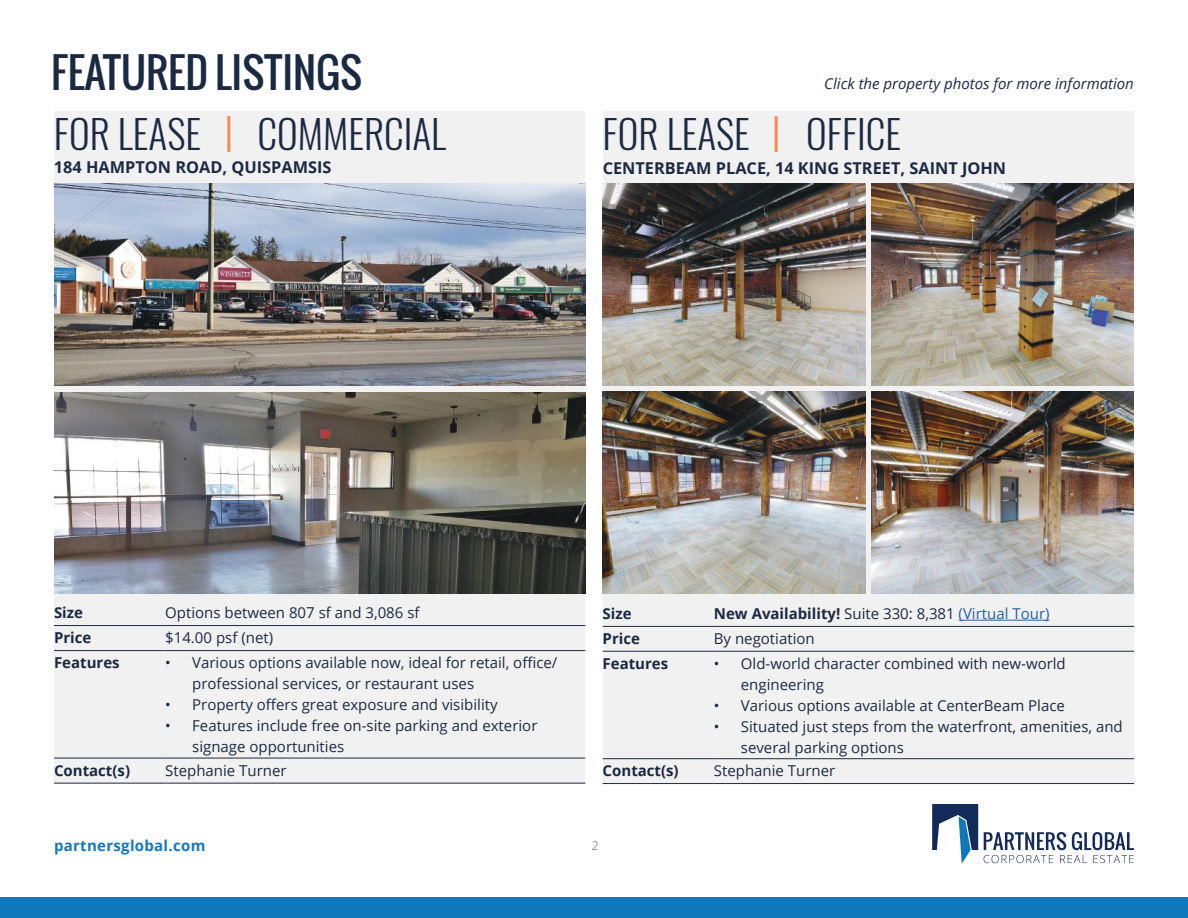
<style>
.page{position:relative;width:1188px;height:918px;background:#fff}
.page>*{position:absolute;margin:0;border:0;box-sizing:border-box;transform-origin:0 0}
.t1{font:40.95px "Oswald";color:#1b2a43}
.t2{font:300 39.3px "Oswald";color:#1b2a43}
.t3{font:700 16.35px "Open Sans";color:#1b2a43}
.t4{font:15px/21px "Open Sans";color:#1b2a43}
.t5{font:700 15px "Open Sans";color:#1b2a43}
.t6{font:italic 15px "Open Sans";color:#1b2a43}
.t7{font:700 15px "Open Sans";letter-spacing:.02em;color:#1677bd}
.t8{font:300 12px "Open Sans";color:#5f5f60}
.s1{font-weight:400}
.s2{font-weight:400;color:#255fa0}
</style>
<div class="page">
<svg style="left:932px;top:804px;width:46px;height:60px"></svg>
<svg style="left:984px;top:832px;width:150px;height:31px"></svg>
<div style="left:0;top:897px;width:1188px;height:21px;background:#1077bd"></div>
<div style="left:54px;top:111px;width:531px;height:673px;background:#f2f1f1"></div>
<div style="left:603px;top:111px;width:531px;height:673px;background:#f2f1f1"></div>
<hr style="left:165px;top:625px;width:420px;height:1px;background:#1b2a43">
<hr style="left:165px;top:650px;width:420px;height:1px;background:#1b2a43">
<hr style="left:165px;top:758px;width:420px;height:1px;background:#1b2a43">
<hr style="left:165px;top:783px;width:420px;height:1px;background:#1b2a43">
<hr style="left:54px;top:625px;width:111px;height:1px;background:#1b2a43">
<hr style="left:54px;top:650px;width:111px;height:1px;background:#1b2a43">
<hr style="left:54px;top:758px;width:111px;height:1px;background:#1b2a43">
<hr style="left:54px;top:783px;width:111px;height:1px;background:#1b2a43">
<hr style="left:714px;top:626px;width:420px;height:1px;background:#1b2a43">
<hr style="left:714px;top:651px;width:420px;height:1px;background:#1b2a43">
<hr style="left:714px;top:758px;width:420px;height:1px;background:#1b2a43">
<hr style="left:714px;top:783px;width:420px;height:1px;background:#1b2a43">
<hr style="left:603px;top:626px;width:111px;height:1px;background:#1b2a43">
<hr style="left:603px;top:651px;width:111px;height:1px;background:#1b2a43">
<hr style="left:603px;top:758px;width:111px;height:1px;background:#1b2a43">
<hr style="left:603px;top:783px;width:111px;height:1px;background:#1b2a43">
<hr style="left:959px;top:620px;width:91px;height:1px;background:#255fa0">
<img style="left:54px;top:184px;width:531px;height:201px">
<img style="left:54px;top:392px;width:531px;height:202px">
<hr style="left:227px;top:116px;width:3px;height:36px;background:#f9884b">
<hr style="left:775px;top:116px;width:3px;height:36px;background:#f9884b">
<img style="left:603px;top:183px;width:262px;height:203px">
<img style="left:872px;top:183px;width:262px;height:203px">
<img style="left:603px;top:392px;width:262px;height:202px">
<img style="left:872px;top:392px;width:262px;height:202px">
<h1 class="t1" style="left:51px;top:42px;width:313px">FEATURED LISTINGS</h1>
<h2 class="t2" style="left:54px;top:99px;width:149px">FOR LEASE</h2>
<h2 class="t2" style="left:257px;top:99px;width:190px">COMMERCIAL</h2>
<p class="t3" style="left:54px;top:156px;width:279px">184 HAMPTON ROAD, QUISPAMSIS</p>
<p class="t6" style="left:824px;top:73px;width:311px">Click the property photos for more information</p>
<h2 class="t2" style="left:603px;top:99px;width:149px">FOR LEASE</h2>
<h2 class="t2" style="left:806px;top:99px;width:97px">OFFICE</h2>
<p class="t3" style="left:603px;top:156px;width:405px">CENTERBEAM PLACE, 14 KING STREET, SAINT JOHN</p>
<p class="t5" style="left:54px;top:602px;width:31px">Size</p>
<p class="t4" style="left:165px;top:602px;width:256px">Options between 807 sf and 3,086 sf</p>
<p class="t5" style="left:54px;top:627px;width:39px">Price</p>
<p class="t4" style="left:165px;top:627px;width:109px">$14.00 psf (net)</p>
<p class="t5" style="left:54px;top:652px;width:67px">Features</p>
<p class="t4" style="left:192px;top:652px;width:367px;text-indent:-27px">• Various options available now, ideal for retail, office/ professional services, or restaurant uses</p>
<p class="t4" style="left:165px;top:694px;width:334px">• Property offers great exposure and visibility</p>
<p class="t4" style="left:192px;top:715px;width:347px;text-indent:-27px">• Features include free on-site parking and exterior signage opportunities</p>
<p class="t5" style="left:54px;top:759px;width:78px">Contact(s)</p>
<p class="t4" style="left:165px;top:759px;width:123px">Stephanie Turner</p>
<p class="t5" style="left:603px;top:603px;width:31px">Size</p>
<p class="t5" style="left:714px;top:603px;width:337px">New Availability! <span class="s1">Suite 330: 8,381</span> <span class="s2">(Virtual Tour)</span></p>
<p class="t5" style="left:603px;top:628px;width:39px">Price</p>
<p class="t4" style="left:714px;top:628px;width:102px">By negotiation</p>
<p class="t5" style="left:603px;top:653px;width:67px">Features</p>
<p class="t4" style="left:741px;top:652px;width:326px;text-indent:-27px">• Old-world character combined with new-world engineering</p>
<p class="t4" style="left:714px;top:694px;width:353px">• Various options available at CenterBeam Place</p>
<p class="t4" style="left:741px;top:715px;width:383px;text-indent:-27px">• Situated just steps from the waterfront, amenities, and several parking options</p>
<p class="t5" style="left:603px;top:760px;width:78px">Contact(s)</p>
<p class="t4" style="left:714px;top:760px;width:123px">Stephanie Turner</p>
<p class="t7" style="left:54px;top:835px;width:153px">partnersglobal.com</p>
<p class="t8" style="left:592px;top:838px;width:8px">2</p>
</div>
